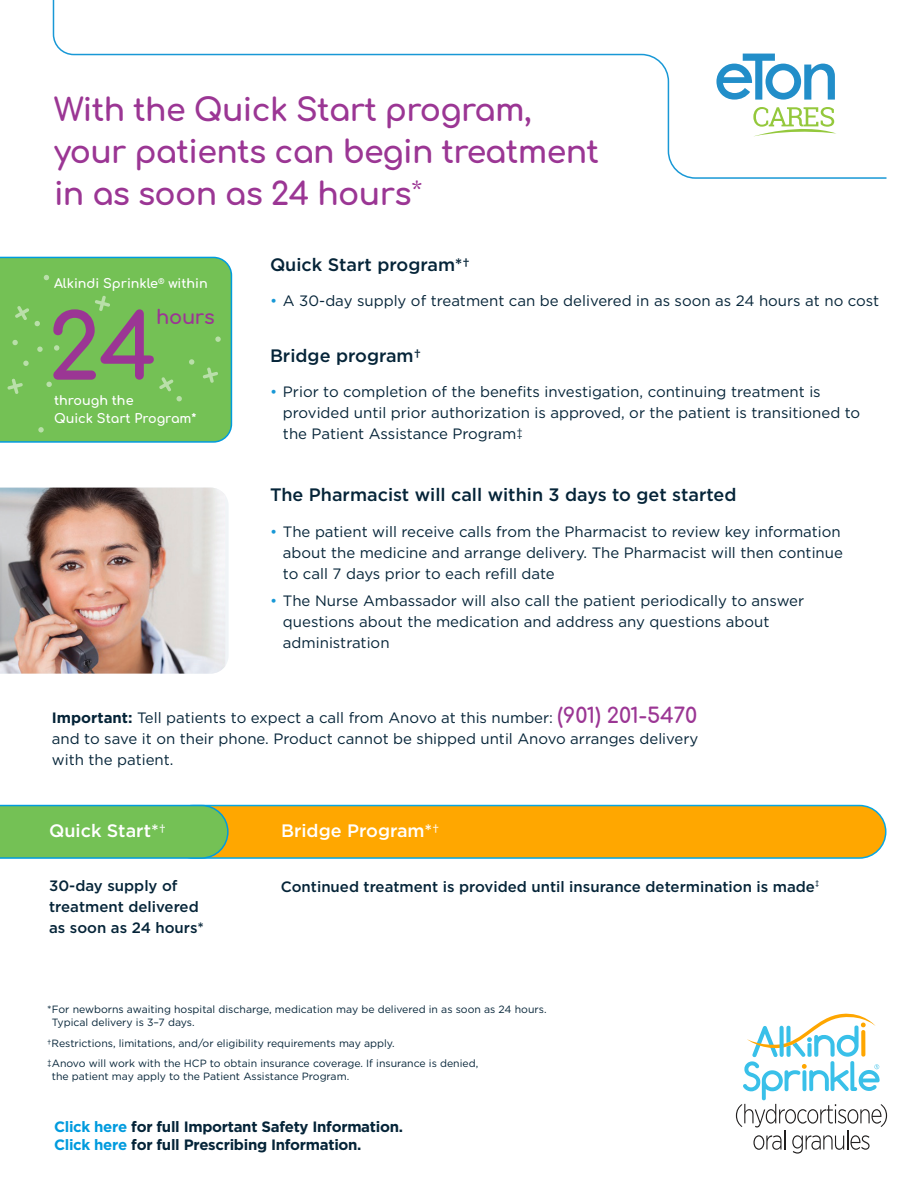
<style>
.page{position:relative;width:918px;height:1188px;background:#fff}
.page>*{position:absolute;margin:0;border:0;box-sizing:border-box;transform-origin:0 0}
.Headline{font:700 90px "Comfortaa";color:#9b3694}
.Headline-2{font:700 31.5px/42px "Comfortaa";letter-spacing:-.02em;color:#9b3694}
.Headline-3{font:700 19.5px "Comfortaa";letter-spacing:-.02em;color:#9b3694}
.Bullet{font:500 18px "Gotham";color:#052438}
.Bullet-2{font:500 18px "Gotham";color:#fff}
.Bullet-3{font:15px/21px "Gotham";color:#052438}
.Bullet-4{font:500 15px/21px "Gotham";color:#052438}
.ISI_Body{font:700 15px/18px "Gotham";letter-spacing:-.02em;color:#052438}
.Bullet-5{font:700 12.75px/18px "Comfortaa";color:#fff}
.Bullet-6{font:10.5px/13.5px "Gotham";color:#052438}
.Bullet-7{font:500 9.6px "Gotham";color:#052438}
.s1{font-weight:300}
.s2{color:#1898d6}
.s3{font-weight:700}
.s4{font-family:"Comfortaa";font-weight:700;font-size:21px;color:#9b3694}
.s5{font-weight:400}
.s6{color:#009bde}
</style>
<div class="page">
<svg style="left:52px;top:0;width:835px;height:179px"></svg>
<svg style="left:736px;top:1013px;width:151px;height:141px"></svg>
<img style="left:0;top:488px;width:225px;height:186px">
<div style="left:0;top:257px;width:232px;height:186px;background:#74c155"></div>
<div style="left:167px;top:806px;width:719px;height:52px;background:#ffa700;border-radius:26px"></div>
<div style="left:166px;top:805px;width:720px;height:54px;border:2px solid #06a6e2;border-radius:26px"></div>
<svg style="left:0;top:805px;width:229px;height:54px;background:#70be5c"></svg>
<p class="Headline-2" style="left:54px;top:84px;width:547px">With the Quick Start program, your patients can begin treatment in as soon as 24 hours<span class="s1">*</span></p>
<p class="Bullet-5" style="left:54px;top:273px;width:155px">Alkindi Sprinkle<sup>®</sup> within</p>
<p class="Headline" style="left:48px;top:266px;width:111px">24</p>
<p class="Headline-3" style="left:156px;top:300px;width:60px">hours</p>
<p class="Bullet-5" style="left:54px;top:390px;width:144px">through the<br>Quick Start Program*</p>
<p class="Bullet" style="left:270px;top:253px;width:201px">Quick Start program*†</p>
<p class="Bullet-3" style="left:270px;top:290px;width:611px"><span class="s2">•</span> A 30-day supply of treatment can be delivered in as soon as 24 hours at no cost</p>
<p class="Bullet" style="left:270px;top:343px;width:153px">Bridge program†</p>
<p class="Bullet-3" style="left:283px;top:381px;width:579px;text-indent:-13px"><span class="s2">•</span> Prior to completion of the benefits investigation, continuing treatment is provided until prior authorization is approved, or the patient is transitioned to the Patient Assistance Program‡</p>
<p class="Bullet" style="left:270px;top:483px;width:468px">The Pharmacist will call within 3 days to get started</p>
<p class="Bullet-3" style="left:283px;top:520px;width:562px;text-indent:-13px"><span class="s2">•</span> The patient will receive calls from the Pharmacist to review key information about the medicine and arrange delivery. The Pharmacist will then continue to call 7 days prior to each refill date</p>
<p class="Bullet-3" style="left:283px;top:590px;width:523px;text-indent:-13px"><span class="s2">•</span> The Nurse Ambassador will also call the patient periodically to answer questions about the medication and address any questions about administration</p>
<p class="Bullet-3" style="left:52px;top:706px;width:648px;text-align:justify"><span class="s3">Important:</span> Tell patients to expect a call from Anovo at this number: <span class="s4">(901) 201-5470 </span>and to save it on their phone. Product cannot be shipped until Anovo arranges delivery with the patient.</p>
<p class="Bullet-2" style="left:49px;top:819px;width:119px">Quick Start*<span class="s5">†</span></p>
<p class="Bullet-2" style="left:281px;top:819px;width:160px">Bridge Program*<span class="s5">†</span></p>
<p class="Bullet-4" style="left:49px;top:875px;width:130px">30-day supply of</p>
<p class="Bullet-7" style="left:815px;top:877px;width:6px">‡</p>
<p class="Bullet-4" style="left:49px;top:896px;width:156px">treatment delivered as soon as 24 hours*</p>
<p class="Bullet-4" style="left:281px;top:876px;width:536px">Continued treatment is provided until insurance determination is made</p>
<p class="Bullet-6" style="left:52px;top:1002px;width:496px;text-indent:-5px">*For newborns awaiting hospital discharge, medication may be delivered in as soon as 24 hours.<br>Typical delivery is 3–7 days.</p>
<p class="Bullet-6" style="left:47px;top:1036px;width:349px">†Restrictions, limitations, and/or eligibility requirements may apply.</p>
<p class="Bullet-6" style="left:52px;top:1056px;width:428px;text-indent:-5px">‡Anovo will work with the HCP to obtain insurance coverage. If insurance is denied, the patient may apply to the Patient Assistance Program.</p>
<p class="ISI_Body" style="left:54px;top:1118px;width:351px"><span class="s6">Click here</span> for full Important Safety Information.<br><span class="s6">Click here</span> for full Prescribing Information.</p>
</div>
